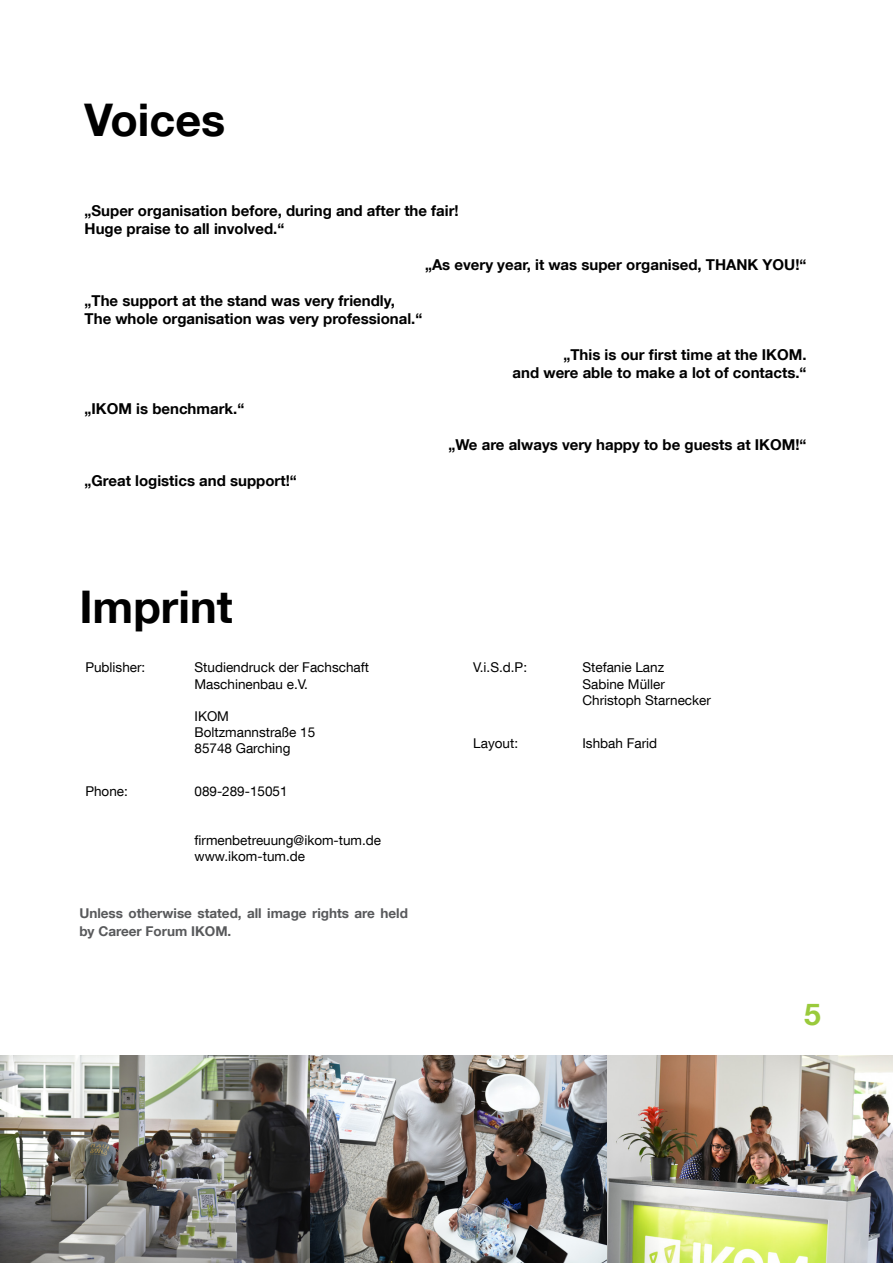
<style>
.page{position:relative;width:893px;height:1263px;background:#fff}
.page>*{position:absolute;margin:0;border:0;box-sizing:border-box;transform-origin:0 0}
.t1{font:700 45px "TUM Neue Helvetica";color:#000}
.t2{font:700 30px "TUM Neue Helvetica";color:#9aca3c}
.t3{font:700 15px/18px "TUM Neue Helvetica";color:#000}
.t4{font:13.5px/16.2px "TUM Neue Helvetica";color:#000}
.t5{font:700 13.5px/18px "TUM Neue Helvetica";color:#58595b}
</style>
<div class="page">
<img style="left:1px;top:1056px;width:892px;height:207px">
<img style="left:0;top:1056px;width:1px;height:207px">
<h1 class="t1" style="left:85px;top:92px;width:142px">Voices</h1>
<p class="t3" style="left:85px;top:201px;width:376px">„Super organisation before, during and after the fair!<br>Huge praise to all involved.“</p>
<p class="t3" style="left:425px;top:255px;width:383px">„As every year, it was super organised, THANK YOU!“</p>
<p class="t3" style="left:85px;top:291px;width:339px">„The support at the stand was very friendly,<br>The whole organisation was very professional.“</p>
<p class="t3" style="left:513px;top:345px;width:295px;text-align:right">„This is our first time at the IKOM.<br>and were able to make a lot of contacts.“</p>
<p class="t3" style="left:85px;top:399px;width:161px">„IKOM is benchmark.“</p>
<p class="t3" style="left:448px;top:435px;width:360px">„We are always very happy to be guests at IKOM!“</p>
<p class="t3" style="left:85px;top:471px;width:214px">„Great logistics and support!“</p>
<h1 class="t1" style="left:79px;top:579px;width:155px">Imprint</h1>
<p class="t4" style="left:85px;top:659px;width:62px">Publisher:</p>
<p class="t4" style="left:195px;top:659px;width:176px">Studiendruck der Fachschaft<br>Maschinenbau e.V.</p>
<p class="t4" style="left:195px;top:708px;width:122px">IKOM<br>Boltzmannstraße 15<br>85748 Garching</p>
<p class="t4" style="left:85px;top:783px;width:44px">Phone:</p>
<p class="t4" style="left:195px;top:783px;width:95px">089-289-15051</p>
<p class="t4" style="left:195px;top:831px;width:188px">firmenbetreuung@ikom-tum.de www.ikom-tum.de</p>
<p class="t5" style="left:79px;top:904px;width:330px">Unless otherwise stated, all image rights are held by Career Forum IKOM.</p>
<p class="t4" style="left:473px;top:659px;width:55px">V.i.S.d.P:</p>
<p class="t4" style="left:582px;top:659px;width:130px">Stefanie Lanz<br>Sabine Müller<br>Christoph Starnecker</p>
<p class="t4" style="left:473px;top:734px;width:46px">Layout:</p>
<p class="t4" style="left:582px;top:734px;width:76px">Ishbah Farid</p>
<h2 class="t2" style="left:804px;top:996px;width:18px">5</h2>
</div>
